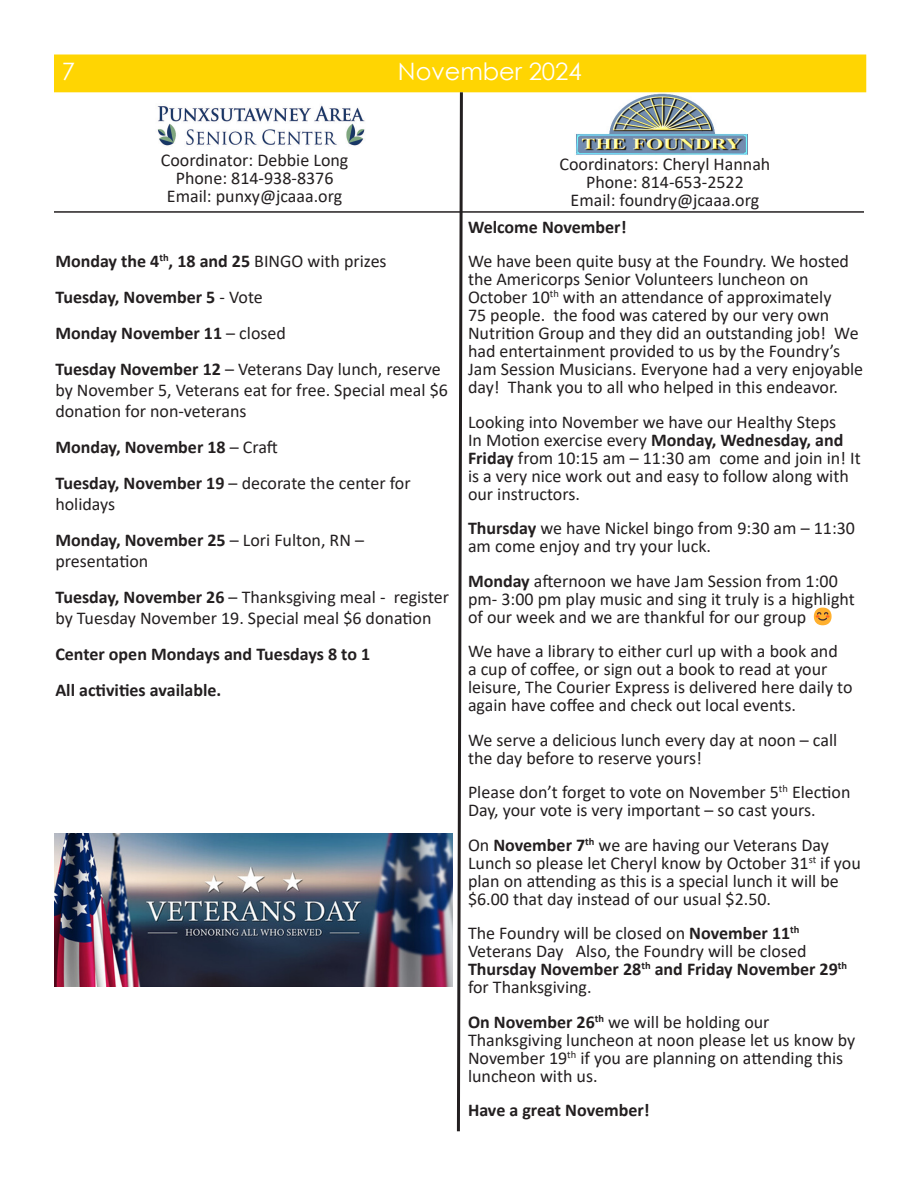
<style>
.page{position:relative;width:918px;height:1188px;background:#fff}
.page>*{position:absolute;margin:0;border:0;box-sizing:border-box;transform-origin:0 0}
.t1{font:24px "Century Gothic";color:#fff}
.t2{font:18px/18px "Calibri";color:#231f20}
.t3{font:700 18px "Calibri";color:#231f20}
.s1{font-weight:400}
.s2{font-weight:700}
</style>
<div class="page">
<div style="left:54px;top:55px;width:812px;height:37px;background:#ffd502"></div>
<svg style="left:455px;top:89px;width:9px;height:1043px"></svg>
<img style="left:157px;top:105px;width:208px;height:41px">
<img style="left:576px;top:94px;width:172px;height:61px">
<hr style="left:54px;top:211px;width:810px;height:2px;background:#231f20">
<img style="left:55px;top:834px;width:397px;height:153px">
<p class="t1" style="left:62px;top:55px;width:15px">7</p>
<p class="t1" style="left:398px;top:55px;width:185px">November 2024</p>
<p class="t2" style="left:161px;top:150px;width:189px">Coordinator: Debbie Long</p>
<p class="t2" style="left:176px;top:168px;width:159px">Phone: 814-938-8376</p>
<p class="t2" style="left:167px;top:186px;width:177px">Email: punxy@jcaaa.org</p>
<p class="t3" style="left:55px;top:248px;width:333px">Monday the 4<sup>th</sup>, 18 and 25 <span class="s1">BINGO with prizes</span></p>
<p class="t3" style="left:55px;top:284px;width:209px">Tuesday, November 5 <span class="s1">- Vote</span></p>
<p class="t3" style="left:55px;top:320px;width:232px">Monday November 11 <span class="s1">– closed</span></p>
<p class="t2" style="left:55px;top:358px;width:394px;line-height:21px"><span class="s2">Tuesday November 12</span> – Veterans Day lunch, reserve by November 5, Veterans eat for free. Special meal $6 donation for non-veterans</p>
<p class="t3" style="left:55px;top:434px;width:224px">Monday, November 18 <span class="s1">– Craft</span></p>
<p class="t2" style="left:55px;top:472px;width:357px;line-height:21px"><span class="s2">Tuesday, November 19</span> – decorate the center for holidays</p>
<p class="t2" style="left:55px;top:529px;width:310px;line-height:21px"><span class="s2">Monday, November 25</span> – Lori Fulton, RN – presentation</p>
<p class="t2" style="left:55px;top:586px;width:395px;line-height:21px"><span class="s2">Tuesday, November 26</span> – Thanksgiving meal - register by Tuesday November 19. Special meal $6 donation</p>
<p class="t3" style="left:55px;top:641px;width:316px">Center open Mondays and Tuesdays 8 to 1</p>
<p class="t3" style="left:55px;top:677px;width:168px">All activities available.</p>
<p class="t2" style="left:560px;top:155px;width:212px">Coordinators: Cheryl Hannah</p>
<p class="t2" style="left:586px;top:173px;width:159px">Phone: 814-653-2522</p>
<p class="t2" style="left:571px;top:191px;width:190px">Email: foundry@jcaaa.org</p>
<p class="t3" style="left:468px;top:214px;width:160px">Welcome November!</p>
<p class="t2" style="left:468px;top:252px;width:397px">We have been quite busy at the Foundry. We hosted the Americorps Senior Volunteers luncheon on October 10<sup>th</sup> with an attendance of approximately<br>75 people. the food was catered by our very own Nutrition Group and they did an outstanding job! We had entertainment provided to us by the Foundry’s Jam Session Musicians. Everyone had a very enjoyable day! Thank you to all who helped in this endeavor.</p>
<p class="t2" style="left:468px;top:412px;width:394px">Looking into November we have our Healthy Steps<br>In Motion exercise every <span class="s2">Monday, Wednesday, and Friday</span> from 10:15 am – 11:30 am come and join in! It is a very nice work out and easy to follow along with our instructors.</p>
<p class="t2" style="left:468px;top:519px;width:389px"><span class="s2">Thursday</span> we have Nickel bingo from 9:30 am – 11:30 am come enjoy and try your luck.</p>
<p class="t2" style="left:468px;top:571px;width:388px"><span class="s2">Monday</span> afternoon we have Jam Session from 1:00 pm- 3:00 pm play music and sing it truly is a highlight of our week and we are thankful for our group</p>
<p class="t2" style="left:468px;top:642px;width:386px">We have a library to either curl up with a book and<br>a cup of coffee, or sign out a book to read at your leisure, The Courier Express is delivered here daily to again have coffee and check out local events.</p>
<p class="t2" style="left:468px;top:730px;width:371px">We serve a delicious lunch every day at noon – call the day before to reserve yours!</p>
<p class="t2" style="left:468px;top:783px;width:384px">Please don’t forget to vote on November 5<sup>th</sup> Election<br>Day, your vote is very important – so cast yours.</p>
<p class="t2" style="left:468px;top:835px;width:394px">On <span class="s2">November 7</span><sup>th</sup> we are having our Veterans Day Lunch so please let Cheryl know by October 31<sup>st</sup> if you plan on attending as this is a special lunch it will be $6.00 that day instead of our usual $2.50.</p>
<p class="t2" style="left:468px;top:924px;width:381px">The Foundry will be closed on <span class="s2">November 11</span><sup>th </sup>Veterans Day Also, the Foundry will be closed <span class="s2">Thursday November 28</span><sup>th</sup> <span class="s2">and Friday November 29</span><sup>th </sup>for Thanksgiving.</p>
<p class="t2" style="left:468px;top:1012px;width:389px"><span class="s2">On November 26</span><sup>th</sup> we will be holding our Thanksgiving luncheon at noon please let us know by November 19<sup>th</sup> if you are planning on attending this luncheon with us.</p>
<p class="t3" style="left:468px;top:1098px;width:183px">Have a great November!</p>
</div>
